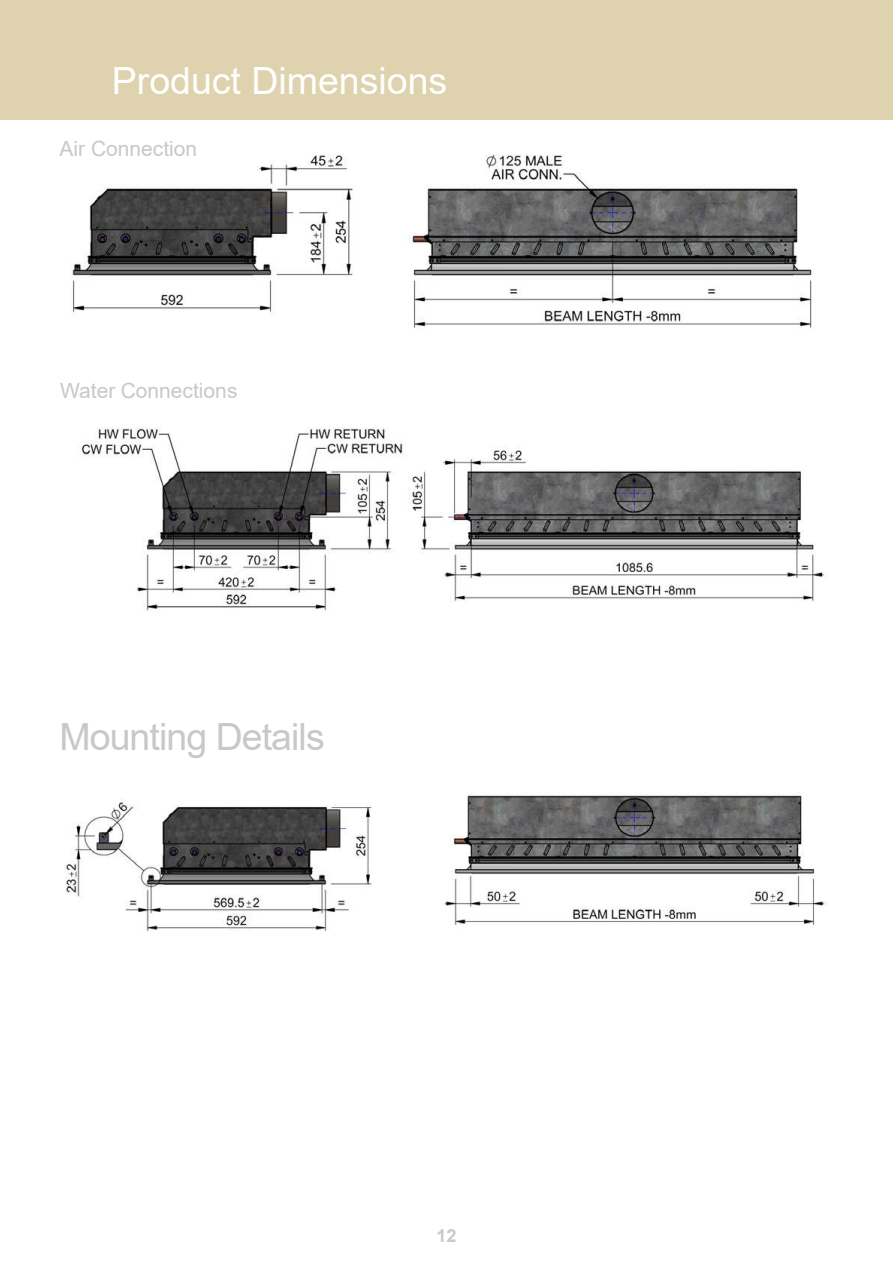
<style>
.page{position:relative;width:893px;height:1263px;background:#fff}
.page>*{position:absolute;margin:0;border:0;box-sizing:border-box;transform-origin:0 0}
.t1{font:37.5px "Arial";color:#fff}
.t2{font:37.5px "Arial";letter-spacing:-.025em;color:#c7c8ca}
.t3{font:21px "Arial";color:#c7c8ca}
.t4{font:700 18px "Arial";color:#c9cacc}
</style>
<div class="page">
<div style="left:0;top:0;width:893px;height:119px;background:#ded3ae"></div>
<img style="left:72px;top:154px;width:740px;height:174px">
<img style="left:81px;top:427px;width:743px;height:184px">
<img style="left:65px;top:792px;width:763px;height:139px">
<h1 class="t1" style="left:112px;top:55px;width:337px">Product Dimensions</h1>
<p class="t3" style="left:60px;top:134px;width:139px">Air Connection</p>
<p class="t3" style="left:60px;top:376px;width:179px">Water Connections</p>
<h1 class="t2" style="left:60px;top:711px;width:267px">Mounting Details</h1>
<p class="t4" style="left:436px;top:1223px;width:22px">12</p>
</div>
